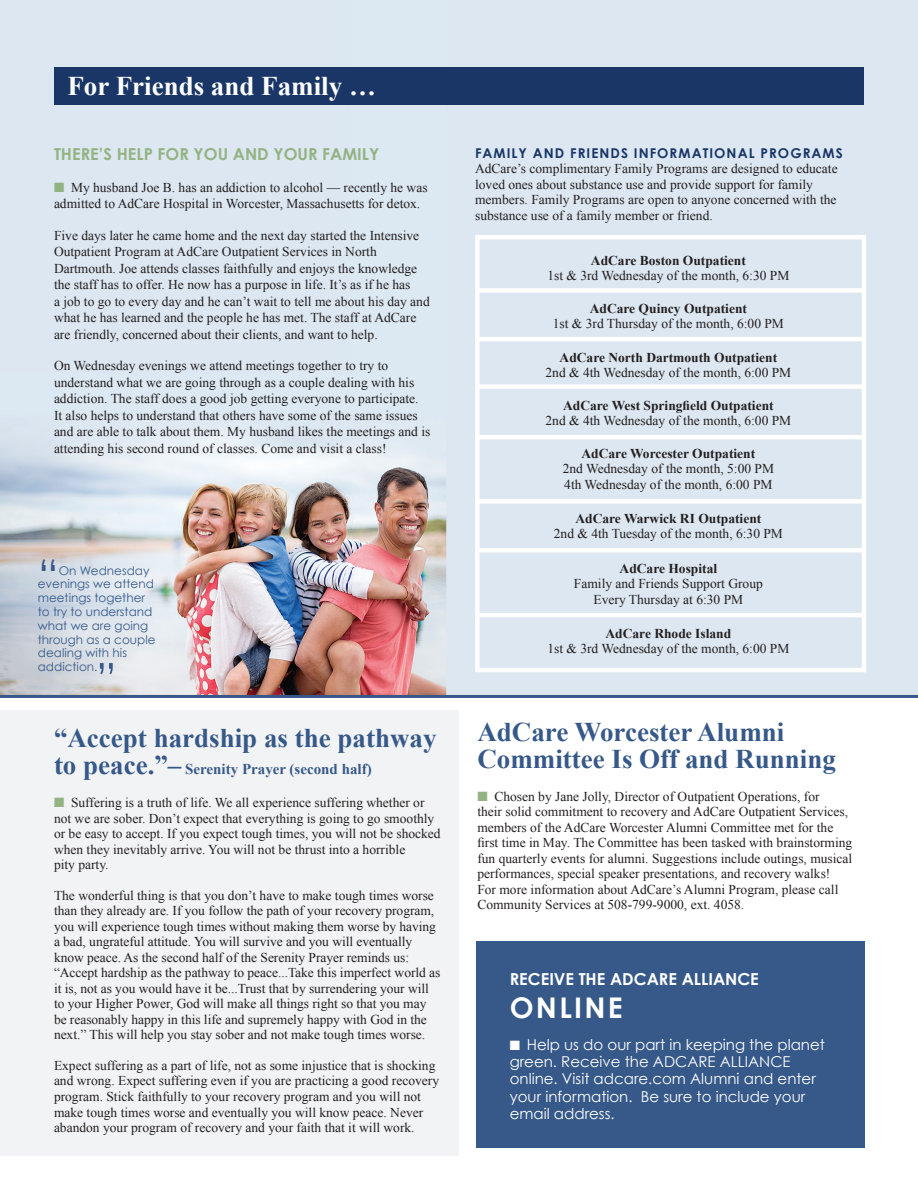
<style>
.page{position:relative;width:918px;height:1188px;background:#fff}
.page>*{position:absolute;margin:0;border:0;box-sizing:border-box;transform-origin:0 0}
.t1{font:42px "Century Gothic";color:#365989}
.t2{font:700 28.5px "Century Gothic";letter-spacing:.08em;color:#fff}
.t3{font:700 27px/27px "Times New Roman";color:#365989}
.t4{font:700 27px "Times New Roman";color:#fff}
.t5{font:700 16.5px "Century Gothic";color:#94b383}
.t6{font:700 16.5px "Century Gothic";color:#fff}
.t7{font:15px/17.2px "Century Gothic";color:#fff}
.t8{font:700 15px "Times New Roman";color:#365989}
.t9{font:13.5px/15.5px "Times New Roman";color:#231f20}
.t10{font:700 13.5px "Times New Roman";color:#231f20}
.t11{font:700 13.5px "Century Gothic";letter-spacing:.075em;color:#193667}
.t12{font:12px/13.8px "Century Gothic";color:#365989}
.s1{color:#94b383}
.s2{font-size:27px}
</style>
<div class="page">
<img style="left:0;top:0;width:446px;height:695px">
<div style="left:447px;top:1px;width:471px;height:695px;background:#dce7f1"></div>
<div style="left:477px;top:941px;width:388px;height:207px;background:#365989"></div>
<div style="left:0;top:710px;width:459px;height:445px;background:#f2f3f4"></div>
<div style="left:475px;top:235px;width:391px;height:437px;border:4px solid #fff"></div>
<hr style="left:0;top:695px;width:918px;height:3px;background:#365989">
<div style="left:477px;top:288px;width:387px;height:5px;background:#fff"></div>
<hr style="left:477px;top:337px;width:387px;height:4px;background:#fff">
<div style="left:477px;top:384px;width:386px;height:5px;background:#fff"></div>
<hr style="left:477px;top:435px;width:386px;height:4px;background:#fff">
<div style="left:477px;top:499px;width:386px;height:5px;background:#fff"></div>
<hr style="left:477px;top:548px;width:386px;height:4px;background:#fff">
<hr style="left:477px;top:613px;width:386px;height:4px;background:#fff">
<div style="left:54px;top:68px;width:810px;height:37px;background:#193667"></div>
<svg style="left:100px;top:663px;width:13px;height:11px"></svg>
<h3 class="t4" style="left:68px;top:67px;width:310px">For Friends and Family …</h3>
<p class="t5" style="left:54px;top:143px;width:327px">THERE’S HELP FOR YOU AND YOUR FAMILY</p>
<p class="t9" style="left:54px;top:179px;width:375px;line-height:16.5px"><span class="s1">■</span> My husband Joe B. has an addiction to alcohol — recently he was admitted to AdCare Hospital in Worcester, Massachusetts for detox.</p>
<p class="t9" style="left:54px;top:227px;width:377px;line-height:16.5px">Five days later he came home and the next day started the Intensive Outpatient Program at AdCare Outpatient Services in North Dartmouth. Joe attends classes faithfully and enjoys the knowledge the staff has to offer. He now has a purpose in life. It’s as if he has<br>a job to go to every day and he can’t wait to tell me about his day and what he has learned and the people he has met. The staff at AdCare are friendly, concerned about their clients, and want to help.</p>
<p class="t9" style="left:54px;top:357px;width:378px;line-height:16.5px">On Wednesday evenings we attend meetings together to try to understand what we are going through as a couple dealing with his addiction. The staff does a good job getting everyone to participate.<br>It also helps to understand that others have some of the same issues and are able to talk about them. My husband likes the meetings and is attending his second round of classes. Come and visit a class!</p>
<h1 class="t1" style="left:38px;top:549px;width:23px">“</h1>
<p class="t12" style="left:38px;top:563px;width:119px;text-indent:21px">On Wednesday evenings we attend meetings together to try to understand what we are going through as a couple dealing with his addiction.</p>
<h3 class="t3" style="left:54px;top:724px;width:384px">“Accept hardship as the pathway</h3>
<p class="t8" style="left:54px;top:759px;width:319px"><span class="s2">to peace.”–</span> Serenity Prayer (second half)</p>
<p class="t9" style="left:54px;top:795px;width:388px"><span class="s1">■</span> Suffering is a truth of life. We all experience suffering whether or not we are sober. Don’t expect that everything is going to go smoothly or be easy to accept. If you expect tough times, you will not be shocked when they inevitably arrive. You will not be thrust into a horrible<br>pity party.</p>
<p class="t9" style="left:54px;top:887px;width:388px">The wonderful thing is that you don’t have to make tough times worse than they already are. If you follow the path of your recovery program, you will experience tough times without making them worse by having a bad, ungrateful attitude. You will survive and you will eventually know peace. As the second half of the Serenity Prayer reminds us: “Accept hardship as the pathway to peace...Take this imperfect world as it is, not as you would have it be...Trust that by surrendering your will to your Higher Power, God will make all things right so that you may be reasonably happy in this life and supremely happy with God in the next.” This will help you stay sober and not make tough times worse.</p>
<p class="t9" style="left:54px;top:1057px;width:387px">Expect suffering as a part of life, not as some injustice that is shocking and wrong. Expect suffering even if you are practicing a good recovery program. Stick faithfully to your recovery program and you will not make tough times worse and eventually you will know peace. Never abandon your program of recovery and your faith that it will work.</p>
<p class="t11" style="left:475px;top:144px;width:369px">FAMILY AND FRIENDS INFORMATIONAL PROGRAMS</p>
<p class="t9" style="left:475px;top:161px;width:364px">AdCare’s complimentary Family Programs are designed to educate loved ones about substance use and provide support for family members. Family Programs are open to anyone concerned with the substance use of a family member or friend.</p>
<p class="t10" style="left:591px;top:251px;width:157px">AdCare Boston Outpatient</p>
<p class="t9" style="left:547px;top:268px;width:244px">1st &amp; 3rd Wednesday of the month, 6:30 PM</p>
<p class="t10" style="left:590px;top:300px;width:159px">AdCare Quincy Outpatient</p>
<p class="t9" style="left:553px;top:316px;width:233px">1st &amp; 3rd Thursday of the month, 6:00 PM</p>
<p class="t10" style="left:560px;top:348px;width:219px">AdCare North Dartmouth Outpatient</p>
<p class="t9" style="left:546px;top:364px;width:247px">2nd &amp; 4th Wednesday of the month, 6:00 PM</p>
<p class="t10" style="left:563px;top:396px;width:212px">AdCare West Springfield Outpatient</p>
<p class="t9" style="left:546px;top:412px;width:247px">2nd &amp; 4th Wednesday of the month, 6:00 PM</p>
<p class="t10" style="left:582px;top:444px;width:175px">AdCare Worcester Outpatient</p>
<p class="t9" style="left:563px;top:461px;width:213px">2nd Wednesday of the month, 5:00 PM<br>4th Wednesday of the month, 6:00 PM</p>
<p class="t10" style="left:575px;top:509px;width:187px">AdCare Warwick RI Outpatient</p>
<p class="t9" style="left:554px;top:526px;width:231px">2nd &amp; 4th Tuesday of the month, 6:30 PM</p>
<p class="t10" style="left:620px;top:559px;width:99px">AdCare Hospital</p>
<p class="t9" style="left:574px;top:576px;width:190px;text-align:center">Family and Friends Support Group<br>Every Thursday at 6:30 PM</p>
<p class="t10" style="left:606px;top:624px;width:127px">AdCare Rhode Island</p>
<p class="t9" style="left:547px;top:641px;width:244px">1st &amp; 3rd Wednesday of the month, 6:00 PM</p>
<h3 class="t3" style="left:477px;top:718px;width:360px">AdCare Worcester Alumni<br>Committee Is Off and Running</h3>
<p class="t9" style="left:477px;top:788px;width:376px"><span class="s1">■</span> Chosen by Jane Jolly, Director of Outpatient Operations, for<br>their solid commitment to recovery and AdCare Outpatient Services, members of the AdCare Worcester Alumni Committee met for the first time in May. The Committee has been tasked with brainstorming fun quarterly events for alumni. Suggestions include outings, musical performances, special speaker presentations, and recovery walks!<br>For more information about AdCare’s Alumni Program, please call Community Services at 508-799-9000, ext. 4058.</p>
<p class="t6" style="left:510px;top:968px;width:251px">RECEIVE THE ADCARE ALLIANCE</p>
<h2 class="t2" style="left:510px;top:989px;width:114px">ONLINE</h2>
<p class="t7" style="left:510px;top:1036px;width:317px">■ Help us do our part in keeping the planet green. Receive the ADCARE ALLIANCE online. Visit adcare.com Alumni and enter your information. Be sure to include your email address.</p>
</div>
